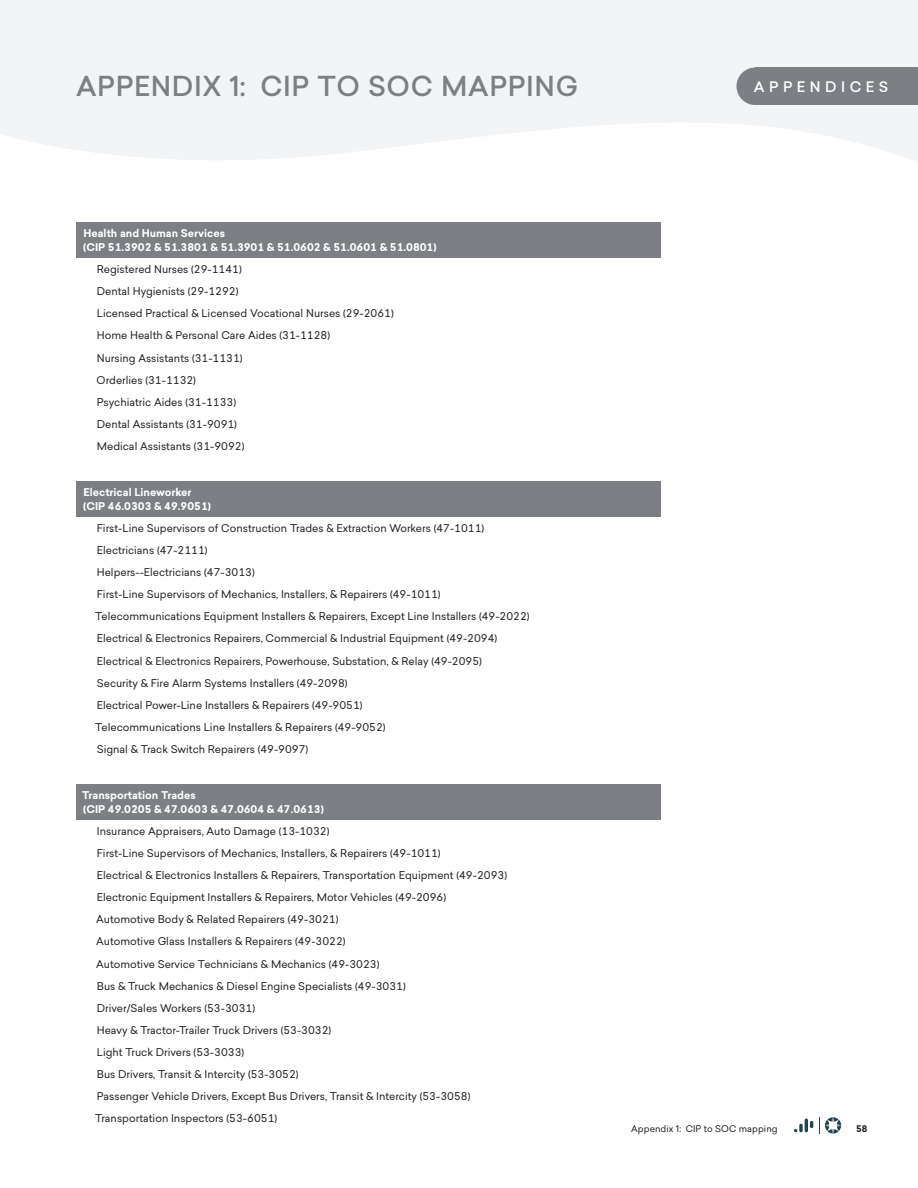
<style>
.page{position:relative;width:918px;height:1188px;background:#fff}
.page>*{position:absolute;margin:0;border:0;box-sizing:border-box;transform-origin:0 0}
.Appendix_heading_1{font:500 27px "Sailec";letter-spacing:.025em;color:#7c8084}
.t1{font:500 14.25px "Sailec";letter-spacing:.32em;color:#fff}
.Table_left{font:10.5px "Sailec";color:#231f20}
.Table_left-2{font:700 10.5px/13.5px "Sailec";color:#fff}
.t2{font:9px "Sailec";letter-spacing:.005em;color:#231f20}
.t3{font:700 9px "Sailec";color:#231f20}
</style>
<div class="page">
<svg style="left:0;top:0;width:918px;height:163px;fill:#f2f4f6"></svg>
<div style="left:755px;top:68px;width:163px;height:37px;background:#7c8084"></div>
<div style="left:736px;top:68px;width:38px;height:37px;background:#7c8084;border-radius:50%"></div>
<svg style="left:794px;top:1119px;width:19px;height:13px"></svg>
<svg style="left:819px;top:1117px;width:22px;height:17px"></svg>
<div style="left:76px;top:222px;width:586px;height:36px;background:#7c8084"></div>
<div style="left:76px;top:481px;width:586px;height:35px;background:#7c8084"></div>
<div style="left:76px;top:784px;width:586px;height:35px;background:#7c8084"></div>
<p class="Appendix_heading_1" style="left:76px;top:68px;width:503px">APPENDIX 1: CIP TO SOC MAPPING</p>
<p class="Table_left-2" style="left:83px;top:227px;width:355px">Health and Human Services<br>(CIP 51.3902 &amp; 51.3801 &amp; 51.3901 &amp; 51.0602 &amp; 51.0601 &amp; 51.0801)</p>
<p class="Table_left" style="left:97px;top:262px;width:146px">Registered Nurses (29-1141)</p>
<p class="Table_left" style="left:97px;top:284px;width:143px">Dental Hygienists (29-1292)</p>
<p class="Table_left" style="left:97px;top:306px;width:298px">Licensed Practical &amp; Licensed Vocational Nurses (29-2061)</p>
<p class="Table_left" style="left:97px;top:328px;width:235px">Home Health &amp; Personal Care Aides (31-1128)</p>
<p class="Table_left" style="left:97px;top:350px;width:147px">Nursing Assistants (31-1131)</p>
<p class="Table_left" style="left:97px;top:372px;width:101px">Orderlies (31-1132)</p>
<p class="Table_left" style="left:97px;top:395px;width:141px">Psychiatric Aides (31-1133)</p>
<p class="Table_left" style="left:97px;top:417px;width:142px">Dental Assistants (31-9091)</p>
<p class="Table_left" style="left:97px;top:439px;width:149px">Medical Assistants (31-9092)</p>
<p class="Table_left-2" style="left:83px;top:486px;width:129px">Electrical Lineworker (CIP 46.0303 &amp; 49.9051)</p>
<p class="Table_left" style="left:97px;top:521px;width:389px">First-Line Supervisors of Construction Trades &amp; Extraction Workers (47-1011)</p>
<p class="Table_left" style="left:97px;top:543px;width:112px">Electricians (47-2111)</p>
<p class="Table_left" style="left:97px;top:565px;width:159px">Helpers--Electricians (47-3013)</p>
<p class="Table_left" style="left:97px;top:587px;width:345px">First-Line Supervisors of Mechanics, Installers, &amp; Repairers (49-1011)</p>
<p class="Table_left" style="left:95px;top:609px;width:436px">Telecommunications Equipment Installers &amp; Repairers, Except Line Installers (49-2022)</p>
<p class="Table_left" style="left:97px;top:631px;width:402px">Electrical &amp; Electronics Repairers, Commercial &amp; Industrial Equipment (49-2094)</p>
<p class="Table_left" style="left:97px;top:653px;width:387px">Electrical &amp; Electronics Repairers, Powerhouse, Substation, &amp; Relay (49-2095)</p>
<p class="Table_left" style="left:97px;top:675px;width:252px">Security &amp; Fire Alarm Systems Installers (49-2098)</p>
<p class="Table_left" style="left:97px;top:698px;width:267px">Electrical Power-Line Installers &amp; Repairers (49-9051)</p>
<p class="Table_left" style="left:95px;top:720px;width:292px">Telecommunications Line Installers &amp; Repairers (49-9052)</p>
<p class="Table_left" style="left:97px;top:742px;width:213px">Signal &amp; Track Switch Repairers (49-9097)</p>
<p class="Table_left-2" style="left:82px;top:789px;width:243px">Transportation Trades<br>(CIP 49.0205 &amp; 47.0603 &amp; 47.0604 &amp; 47.0613)</p>
<p class="Table_left" style="left:97px;top:824px;width:234px">Insurance Appraisers, Auto Damage (13-1032)</p>
<p class="Table_left" style="left:97px;top:846px;width:345px">First-Line Supervisors of Mechanics, Installers, &amp; Repairers (49-1011)</p>
<p class="Table_left" style="left:97px;top:868px;width:412px">Electrical &amp; Electronics Installers &amp; Repairers, Transportation Equipment (49-2093)</p>
<p class="Table_left" style="left:97px;top:890px;width:351px">Electronic Equipment Installers &amp; Repairers, Motor Vehicles (49-2096)</p>
<p class="Table_left" style="left:96px;top:912px;width:244px">Automotive Body &amp; Related Repairers (49-3021)</p>
<p class="Table_left" style="left:96px;top:934px;width:251px">Automotive Glass Installers &amp; Repairers (49-3022)</p>
<p class="Table_left" style="left:96px;top:956px;width:285px">Automotive Service Technicians &amp; Mechanics (49-3023)</p>
<p class="Table_left" style="left:97px;top:978px;width:310px">Bus &amp; Truck Mechanics &amp; Diesel Engine Specialists (49-3031)</p>
<p class="Table_left" style="left:97px;top:1001px;width:160px">Driver/Sales Workers (53-3031)</p>
<p class="Table_left" style="left:97px;top:1023px;width:236px">Heavy &amp; Tractor-Trailer Truck Drivers (53-3032)</p>
<p class="Table_left" style="left:97px;top:1045px;width:149px">Light Truck Drivers (53-3033)</p>
<p class="Table_left" style="left:97px;top:1067px;width:203px">Bus Drivers, Transit &amp; Intercity (53-3052)</p>
<p class="Table_left" style="left:97px;top:1089px;width:375px">Passenger Vehicle Drivers, Except Bus Drivers, Transit &amp; Intercity (53-3058)</p>
<p class="Table_left" style="left:95px;top:1111px;width:183px">Transportation Inspectors (53-6051)</p>
<h2 class="t1" style="left:754px;top:76px;width:136px">APPENDICES</h2>
<p class="t2" style="left:631px;top:1123px;width:148px">Appendix 1: CIP to SOC mapping</p>
<p class="t3" style="left:856px;top:1123px;width:12px">58</p>
</div>
